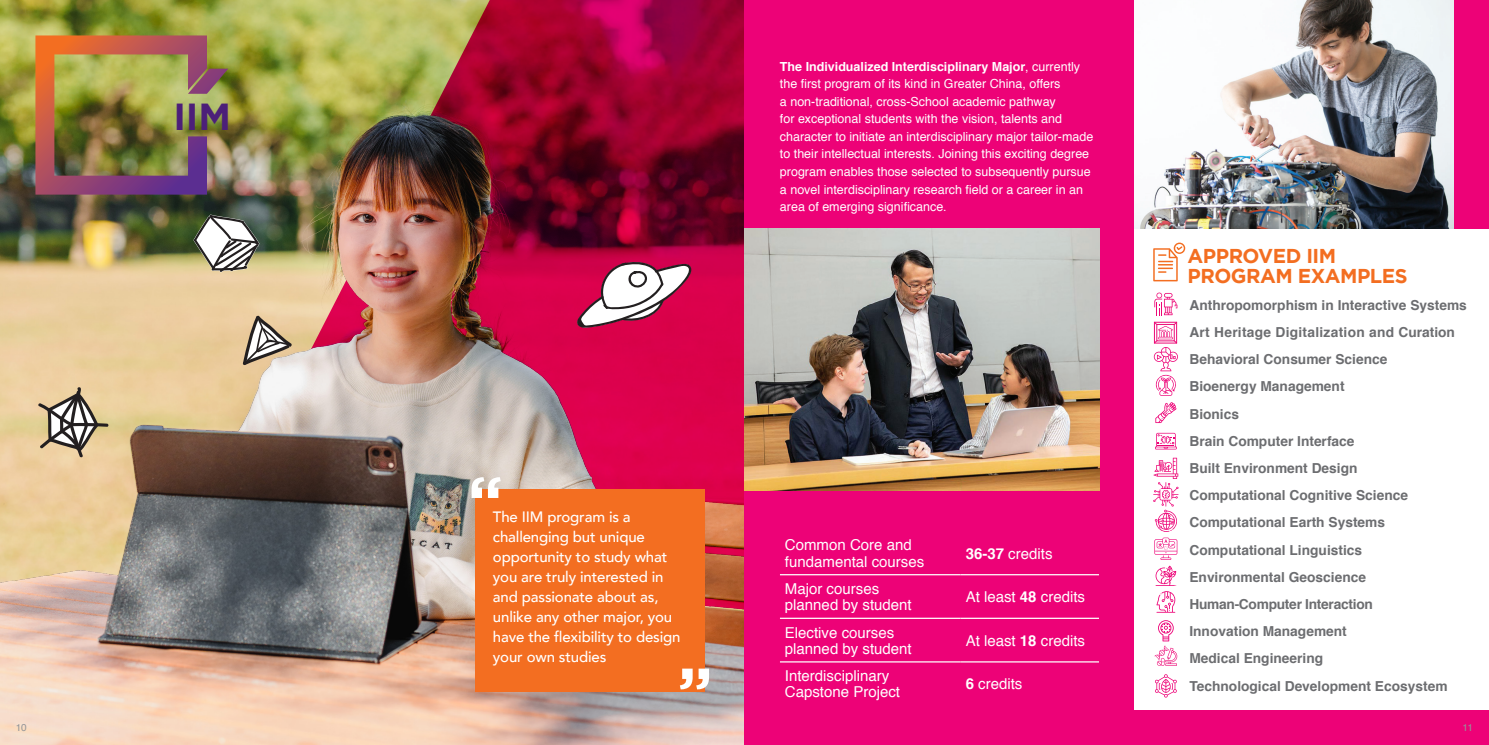
<style>
.page{position:relative;width:1489px;height:745px;background:#fff}
.page>*{position:absolute;margin:0;border:0;box-sizing:border-box;transform-origin:0 0}
.t1{font:700 37.5px "Gotham";color:#4c1f79}
.t2{font:700 20px "Gotham";letter-spacing:-.025em;color:#f36e21}
.t3{font:15px/16.2px "Helvetica";color:#fff}
.t4{font:500 15px/20px "Avenir";letter-spacing:-.01em;color:#fff}
.t5{font:700 13.75px "Helvetica";color:#6c6d70}
.t6{font:700 13.75px "Helvetica";letter-spacing:.02em;color:#6c6d70}
.t7{font:700 13.75px "Helvetica";letter-spacing:-.02em;color:#6c6d70}
.t8{font:12.5px/17.5px "Helvetica";color:#fff}
.t9{font:10px "Helvetica";color:#939598}
.s1{font-weight:700}
</style>
<div class="page">
<img style="left:1px;top:0;width:98px;height:744px">
<img style="left:0;top:0;width:1px;height:744px">
<img style="left:99px;top:0;width:645px;height:744px">
<div style="left:744px;top:0;width:744px;height:744px;background:#ed0277"></div>
<div style="left:475px;top:488px;width:230px;height:203px;background:#f36e21"></div>
<svg style="left:471px;top:477px;width:29px;height:20px"></svg>
<svg style="left:679px;top:668px;width:30px;height:21px"></svg>
<svg style="left:193px;top:214px;width:67px;height:59px"></svg>
<svg style="left:575px;top:260px;width:117px;height:69px"></svg>
<svg style="left:37px;top:387px;width:72px;height:71px;background:#bcab8e"></svg>
<svg style="left:242px;top:314px;width:51px;height:51px"></svg>
<img style="left:35px;top:35px;width:193px;height:159px">
<div style="left:1134px;top:229px;width:354px;height:480px;background:#fff"></div>
<svg style="left:1153px;top:242px;width:32px;height:39px"></svg>
<img style="left:744px;top:229px;width:354px;height:261px">
<img style="left:1134px;top:0;width:319px;height:229px">
<hr style="left:780px;top:573px;width:180px;height:2px;background:#fff">
<hr style="left:960px;top:573px;width:138px;height:2px;background:#fff">
<hr style="left:780px;top:617px;width:180px;height:1px;background:#fff">
<hr style="left:960px;top:617px;width:138px;height:1px;background:#fff">
<hr style="left:780px;top:660px;width:180px;height:2px;background:#fff">
<hr style="left:960px;top:660px;width:138px;height:2px;background:#fff">
<svg style="left:1155px;top:402px;width:21px;height:21px"></svg>
<svg style="left:1155px;top:565px;width:21px;height:47px"></svg>
<svg style="left:1155px;top:432px;width:21px;height:17px"></svg>
<svg style="left:1154px;top:292px;width:23px;height:23px"></svg>
<svg style="left:1154px;top:620px;width:23px;height:45px"></svg>
<svg style="left:1153px;top:321px;width:24px;height:74px"></svg>
<svg style="left:1155px;top:674px;width:21px;height:23px"></svg>
<svg style="left:1154px;top:537px;width:23px;height:22px"></svg>
<svg style="left:1153px;top:457px;width:25px;height:74px"></svg>
<p class="t1" style="left:173px;top:92px;width:59px">IIM</p>
<p class="t4" style="left:493px;top:505px;width:189px">The IIM program is a challenging but unique opportunity to study what you are truly interested in and passionate about as, unlike any other major, you have the flexibility to design your own studies</p>
<p class="t8" style="left:780px;top:58px;width:315px"><span class="s1">The Individualized Interdisciplinary Major</span>, currently the first program of its kind in Greater China, offers<br>a non-traditional, cross-School academic pathway<br>for exceptional students with the vision, talents and character to initiate an interdisciplinary major tailor-made to their intellectual interests. Joining this exciting degree program enables those selected to subsequently pursue a novel interdisciplinary research field or a career in an area of emerging significance.</p>
<p class="t3" style="left:785px;top:537px;width:141px">Common Core and fundamental courses</p>
<p class="t3" style="left:965px;top:545px;width:88px"><span class="s1">36-37</span> credits</p>
<p class="t3" style="left:785px;top:580px;width:128px">Major courses planned by student</p>
<p class="t3" style="left:965px;top:588px;width:121px">At least <span class="s1">48</span> credits</p>
<p class="t3" style="left:785px;top:624px;width:128px">Elective courses planned by student</p>
<p class="t3" style="left:965px;top:632px;width:121px">At least <span class="s1">18</span> credits</p>
<p class="t3" style="left:785px;top:667px;width:117px">Interdisciplinary<br>Capstone Project</p>
<p class="t3" style="left:965px;top:676px;width:58px"><span class="s1">6</span> credits</p>
<p class="t2" style="left:1187px;top:242px;width:150px">APPROVED IIM</p>
<p class="t2" style="left:1187px;top:262px;width:221px">PROGRAM EXAMPLES</p>
<p class="t5" style="left:1189px;top:294px;width:279px">Anthropomorphism in Interactive Systems</p>
<p class="t6" style="left:1189px;top:321px;width:267px">Art Heritage Digitalization and Curation</p>
<p class="t5" style="left:1189px;top:348px;width:199px">Behavioral Consumer Science</p>
<p class="t5" style="left:1189px;top:375px;width:157px">Bioenergy Management</p>
<p class="t5" style="left:1189px;top:402px;width:51px">Bionics</p>
<p class="t5" style="left:1189px;top:429px;width:167px">Brain Computer Interface</p>
<p class="t5" style="left:1189px;top:456px;width:170px">Built Environment Design</p>
<p class="t5" style="left:1189px;top:483px;width:220px">Computational Cognitive Science</p>
<p class="t5" style="left:1189px;top:511px;width:197px">Computational Earth Systems</p>
<p class="t5" style="left:1189px;top:539px;width:174px">Computational Linguistics</p>
<p class="t5" style="left:1189px;top:566px;width:178px">Environmental Geoscience</p>
<p class="t7" style="left:1189px;top:593px;width:185px">Human-Computer Interaction</p>
<p class="t5" style="left:1189px;top:620px;width:159px">Innovation Management</p>
<p class="t5" style="left:1189px;top:647px;width:135px">Medical Engineering</p>
<p class="t5" style="left:1189px;top:674px;width:260px">Technological Development Ecosystem</p>
<p class="t9" style="left:16px;top:719px;width:13px">10</p>
<p class="t9" style="left:1462px;top:719px;width:12px">11</p>
</div>
